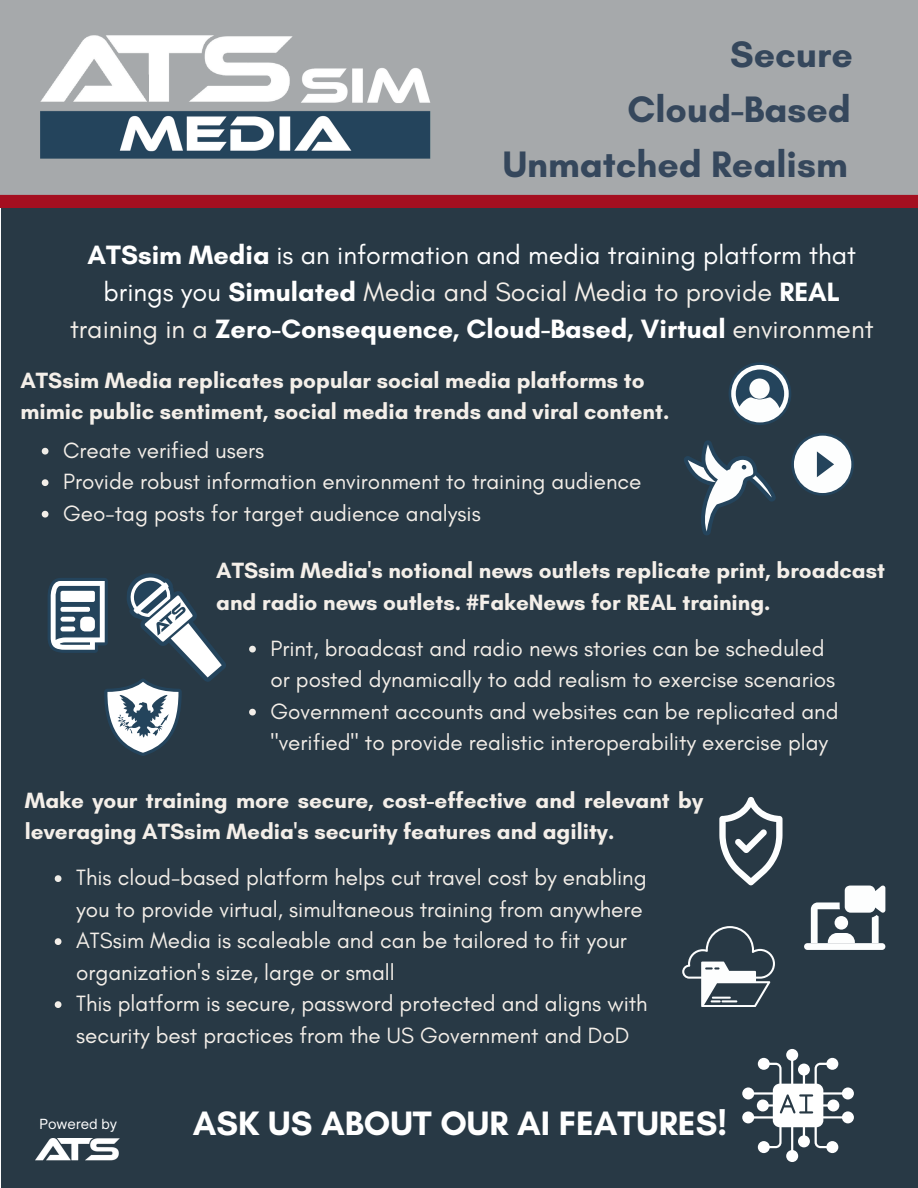
<style>
.page{position:relative;width:918px;height:1188px;background:#fff}
.page>*{position:absolute;margin:0;border:0;box-sizing:border-box;transform-origin:0 0}
.t1{font:700 37.5px "Glacial Indifference";color:#35475c}
.t2{font:700 34.5px "Glacial Indifference";color:#fff}
.t3{font:700 27px/37.2px "Glacial Indifference";color:#fff;text-align:center}
.t4{font:22.5px/31.5px "Glacial Indifference";color:#f4efe9}
.t5{font:700 22.5px/31.5px "Glacial Indifference";color:#f4efe9}
.t6{font:13.35px "Open Sauce One";color:#fff}
.s1{font-weight:400}
.s2{font-weight:400;color:#f4efe9}
</style>
<div class="page">
<div style="left:1px;top:33px;width:917px;height:1155px;background:#283945"></div>
<svg style="left:0;top:0;width:918px;height:207px;background:#a59c9f"></svg>
<svg style="left:791px;top:433px;width:63px;height:63px"></svg>
<svg style="left:729px;top:362px;width:62px;height:63px"></svg>
<svg style="left:684px;top:440px;width:92px;height:95px"></svg>
<svg style="left:48px;top:573px;width:178px;height:183px"></svg>
<img style="left:35px;top:1138px;width:85px;height:23px">
<svg style="left:719px;top:797px;width:63px;height:88px"></svg>
<div style="left:804px;top:943px;width:81px;height:7px;background:#fdfefe;border-radius:3px"></div>
<svg style="left:811px;top:885px;width:74px;height:58px"></svg>
<svg style="left:682px;top:926px;width:92px;height:81px"></svg>
<hr style="left:791px;top:1059px;width:2px;height:27px;background:#fff">
<div style="left:786px;top:1049px;width:12px;height:12px;background:#fff;border-radius:50%"></div>
<div style="left:826px;top:1058px;width:12px;height:12px;background:#fff;border-radius:50%"></div>
<div style="left:758px;top:1058px;width:12px;height:12px;background:#fff;border-radius:50%"></div>
<hr style="left:821px;top:1092px;width:23px;height:3px;background:#fff">
<div style="left:842px;top:1087px;width:12px;height:12px;background:#fff;border-radius:50%"></div>
<div style="left:827px;top:1099px;width:12px;height:12px;background:#fff;border-radius:50%"></div>
<hr style="left:821px;top:1116px;width:23px;height:3px;background:#fff">
<div style="left:842px;top:1111px;width:12px;height:12px;background:#fff;border-radius:50%"></div>
<hr style="left:791px;top:1125px;width:2px;height:27px;background:#fff">
<div style="left:786px;top:1150px;width:12px;height:12px;background:#fff;border-radius:50%"></div>
<div style="left:826px;top:1141px;width:12px;height:12px;background:#fff;border-radius:50%"></div>
<div style="left:758px;top:1141px;width:12px;height:12px;background:#fff;border-radius:50%"></div>
<hr style="left:752px;top:1092px;width:23px;height:3px;background:#fff">
<div style="left:742px;top:1087px;width:12px;height:12px;background:#fff;border-radius:50%"></div>
<svg style="left:767px;top:1063px;width:63px;height:85px"></svg>
<div style="left:757px;top:1099px;width:12px;height:12px;background:#fff;border-radius:50%"></div>
<hr style="left:752px;top:1116px;width:23px;height:3px;background:#fff">
<div style="left:742px;top:1111px;width:12px;height:12px;background:#fff;border-radius:50%"></div>
<img style="left:40px;top:36px;width:396px;height:128px">
<svg style="left:42px;top:448px;width:7px;height:7px"></svg>
<svg style="left:42px;top:479px;width:7px;height:7px"></svg>
<svg style="left:42px;top:511px;width:7px;height:7px"></svg>
<svg style="left:249px;top:646px;width:7px;height:6px"></svg>
<svg style="left:249px;top:709px;width:7px;height:7px"></svg>
<svg style="left:55px;top:875px;width:6px;height:7px"></svg>
<svg style="left:55px;top:938px;width:6px;height:7px"></svg>
<svg style="left:55px;top:1001px;width:6px;height:7px"></svg>
<h1 class="t1" style="left:730px;top:31px;width:124px">Secure</h1>
<h1 class="t1" style="left:628px;top:86px;width:225px">Cloud-Based</h1>
<h1 class="t1" style="left:503px;top:141px;width:346px">Unmatched Realism</h1>
<p class="t3" style="left:70px;top:236px;width:805px">ATSsim Media <span class="s1">is an information and media training platform that brings you</span> Simulated <span class="s2">Media and Social Media to provide</span> REAL <span class="s2">training in a</span> Zero-Consequence, Cloud-Based, Virtual <span class="s2">environment</span></p>
<p class="t5" style="left:20px;top:364px;width:650px">ATSsim Media replicates popular social media platforms to mimic public sentiment, social media trends and viral content.</p>
<p class="t4" style="left:63px;top:435px;width:580px">Create verified users<br>Provide robust information environment to training audience<br>Geo-tag posts for target audience analysis</p>
<p class="t5" style="left:216px;top:555px;width:670px">ATSsim Media's notional news outlets replicate print, broadcast and radio news outlets. #FakeNews for REAL training.</p>
<p class="t4" style="left:270px;top:633px;width:570px">Print, broadcast and radio news stories can be scheduled or posted dynamically to add realism to exercise scenarios Government accounts and websites can be replicated and "verified" to provide realistic interoperability exercise play</p>
<p class="t5" style="left:25px;top:784px;width:680px">Make your training more secure, cost-effective and relevant by leveraging ATSsim Media's security features and agility.</p>
<p class="t4" style="left:76px;top:862px;width:573px">This cloud-based platform helps cut travel cost by enabling you to provide virtual, simultaneous training from anywhere ATSsim Media is scaleable and can be tailored to fit your organization's size, large or small<br>This platform is secure, password protected and aligns with security best practices from the US Government and DoD</p>
<p class="t6" style="left:40px;top:1115px;width:79px">Powered by</p>
<h2 class="t2" style="left:193px;top:1102px;width:536px">ASK US ABOUT OUR AI FEATURES!</h2>
</div>
